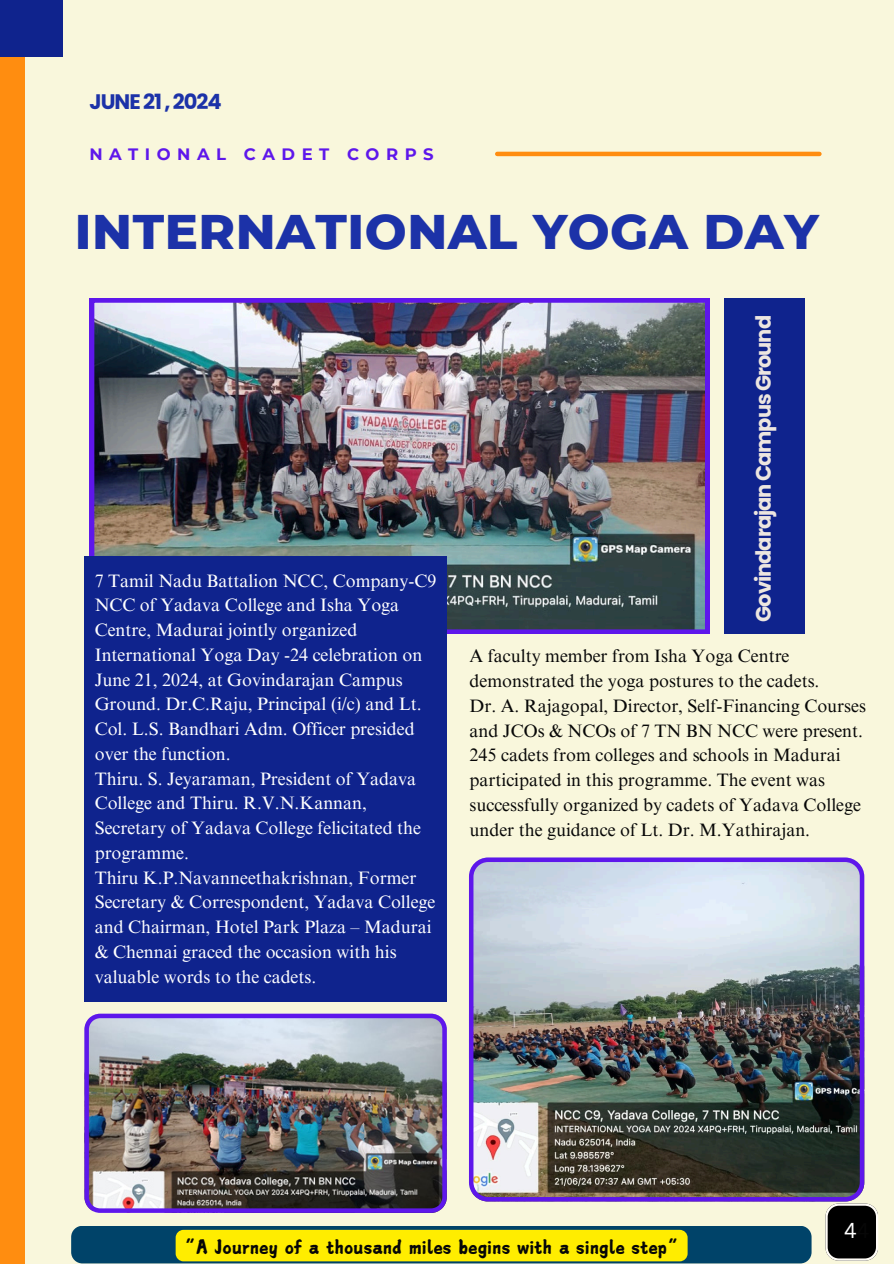
<style>
.page{position:relative;width:894px;height:1264px;background:#fff}
.page>*{position:absolute;margin:0;border:0;box-sizing:border-box;transform-origin:0 0}
.t1{font:800 49.5px "Montserrat";letter-spacing:.01em;color:#1c32a8}
.t2{font:22.5px "Canva Travelers Dragon Latin";color:#070707}
.t3{font:700 21px "Poppins";letter-spacing:-.05em;color:#ede6e0}
.t4{font:700 21px "Poppins";letter-spacing:-.05em;color:#1c32a8}
.t5{font:21px "Canva Sans";color:#fff}
.t6{font:18px/24.8px "Times NRMT Pro";color:#fff}
.t7{font:18px/24.8px "Times NRMT Pro";color:#070707}
.t8{font:700 16.5px "Montserrat";letter-spacing:.395em;color:#5e17eb}
.s1{color:#070707}
</style>
<div class="page">
<div style="left:0;top:0;width:893px;height:1263px;background:#f9f7dc"></div>
<div style="left:0;top:0;width:24px;height:1263px;background:#ff8d10"></div>
<hr style="left:497px;top:152px;width:322px;height:4px;background:#ff8d10">
<img style="left:90px;top:298px;width:619px;height:335px">
<div style="left:84px;top:556px;width:362px;height:445px;background:#0f238d"></div>
<img style="left:84px;top:1013px;width:362px;height:199px">
<div style="left:724px;top:298px;width:80px;height:336px;background:#0f238d"></div>
<div style="left:0;top:0;width:63px;height:56px;background:#0f238d"></div>
<img style="left:469px;top:857px;width:394px;height:344px">
<div style="left:71px;top:1225px;width:740px;height:38px;background:#004369;border-radius:11px"></div>
<div style="left:175px;top:1229px;width:512px;height:32px;background:#ffed00;border-radius:8px"></div>
<svg style="left:825px;top:1203px;width:53px;height:57px;background:#2e2e2c"></svg>
<h3 class="t4" style="left:90px;top:87px;width:134px">JUNE 21 , 2024</h3>
<p class="t8" style="left:89px;top:144px;width:346px">NATIONAL CADET CORPS</p>
<h1 class="t1" style="left:75px;top:201px;width:745px">INTERNATIONAL YOGA DAY</h1>
<p class="t6" style="left:95px;top:570px;width:343px">7 Tamil Nadu Battalion NCC, Company-C9<br>NCC of Yadava College and Isha Yoga Centre, Madurai jointly organized International Yoga Day -24 celebration on June 21, 2024, at Govindarajan Campus Ground. Dr.C.Raju, Principal (i/c) and Lt.<br>Col. L.S. Bandhari Adm. Officer presided over the function.</p>
<p class="t6" style="left:95px;top:768px;width:328px">Thiru. S. Jeyaraman, President of Yadava College and Thiru. R.V.N.Kannan, Secretary of Yadava College felicitated the programme.</p>
<p class="t6" style="left:95px;top:867px;width:342px">Thiru K.P.Navanneethakrishnan, Former Secretary &amp; Correspondent, Yadava College and Chairman, Hotel Park Plaza – Madurai &amp; Chennai graced the occasion with his valuable words to the cadets.</p>
<p class="t3" style="left:748px;top:621px;width:308px;rotate:-90deg">Govindarajan Campus Ground</p>
<p class="t7" style="left:469px;top:646px;width:351px">A faculty member from Isha Yoga Centre demonstrated the yoga postures to the cadets.</p>
<p class="t7" style="left:469px;top:695px;width:398px">Dr. A. Rajagopal, Director, Self-Financing Courses and JCOs &amp; NCOs of 7 TN BN NCC were present.<br>245 cadets from colleges and schools in Madurai participated in this programme. The event was successfully organized by cadets of Yadava College under the guidance of Lt. Dr. M.Yathirajan.</p>
<p class="t2" style="left:184px;top:1234px;width:495px">“A Journey of a thousand miles begins with a single step“</p>
<p class="t5" style="left:844px;top:1215px;width:27px">4<span class="s1">4</span></p>
</div>
